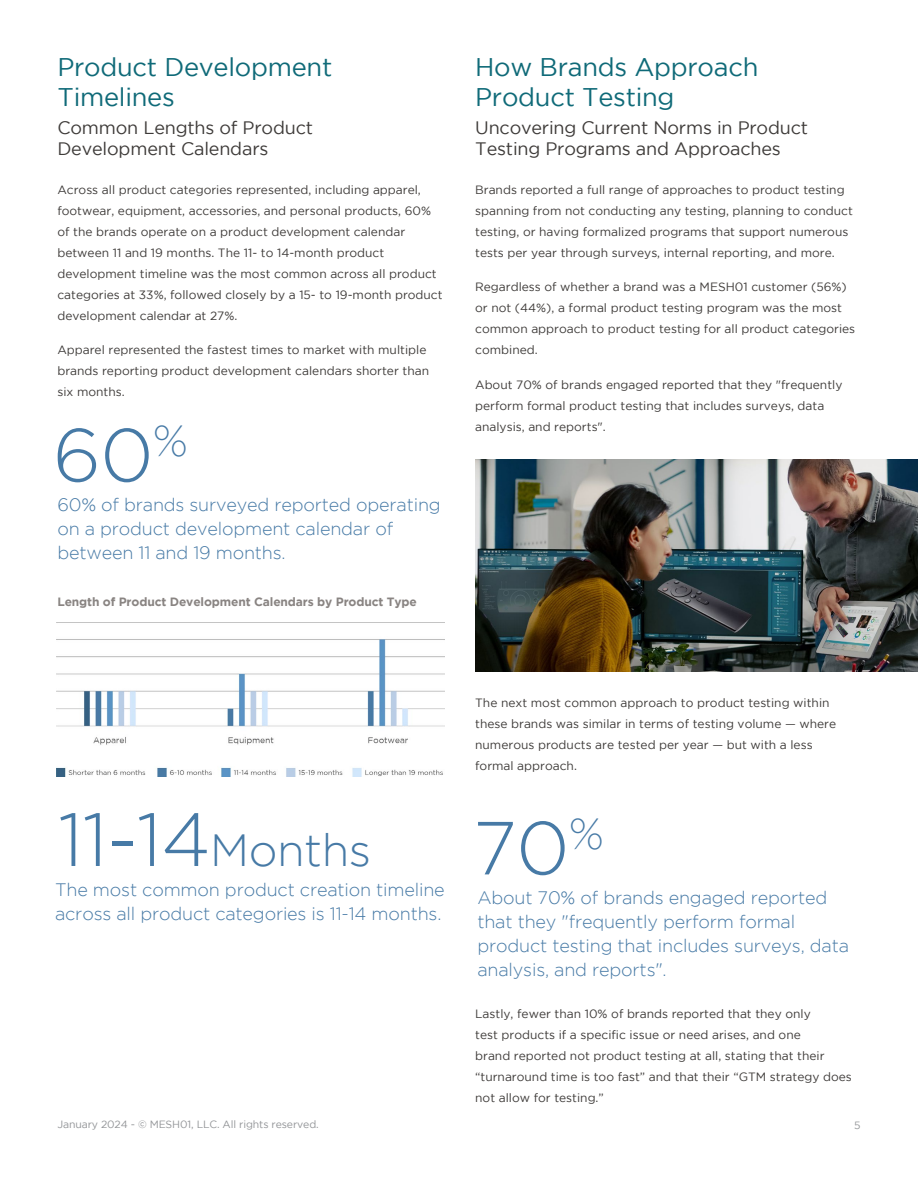
<style>
.page{position:relative;width:918px;height:1188px;background:#fff}
.page>*{position:absolute;margin:0;border:0;box-sizing:border-box;transform-origin:0 0}
.t1{font:300 75px "Gotham";color:#477aa6}
.t2{font:300 45px "Gotham";letter-spacing:-.01em;color:#477aa6}
.t3{font:25.5px/30px "Gotham";letter-spacing:-.01em;color:#0f6a78}
.t4{font:300 18px/24px "Gotham";letter-spacing:-.01em;color:#477aa6}
.t5{font:18px/21px "Gotham";letter-spacing:-.01em;color:#3e3b39}
.t6{font:12px/21px "Gotham";color:#3e3b39}
.t7{font:700 12px "Gotham";letter-spacing:-.01em;color:#898482}
.t8{font:10.5px "Gotham";letter-spacing:-.01em;color:#939598}
.s1{font-size:75px}
</style>
<div class="page">
<img style="left:475px;top:460px;width:443px;height:212px">
<img style="left:56px;top:622px;width:389px;height:155px">
<h3 class="t3" style="left:57px;top:52px;width:276px">Product Development<br>Timelines</h3>
<h3 class="t3" style="left:475px;top:52px;width:285px">How Brands Approach<br>Product Testing</h3>
<h3 class="t5" style="left:57px;top:117px;width:257px">Common Lengths of Product<br>Development Calendars</h3>
<h3 class="t5" style="left:475px;top:117px;width:334px">Uncovering Current Norms in Product<br>Testing Programs and Approaches</h3>
<p class="t6" style="left:57px;top:179px;width:387px">Across all product categories represented, including apparel, footwear, equipment, accessories, and personal products, 60% of the brands operate on a product development calendar between 11 and 19 months. The 11- to 14-month product development timeline was the most common across all product categories at 33%, followed closely by a 15- to 19-month product development calendar at 27%.</p>
<p class="t6" style="left:57px;top:339px;width:373px">Apparel represented the fastest times to market with multiple brands reporting product development calendars shorter than six months.</p>
<h1 class="t1" style="left:53px;top:414px;width:137px">60<sup>%</sup></h1>
<h3 class="t4" style="left:57px;top:493px;width:385px">60% of brands surveyed reported operating on a product development calendar of between 11 and 19 months.</h3>
<p class="t7" style="left:57px;top:595px;width:361px">Length of Product Development Calendars by Product Type</p>
<p class="t6" style="left:475px;top:179px;width:379px">Brands reported a full range of approaches to product testing spanning from not conducting any testing, planning to conduct testing, or having formalized programs that support numerous tests per year through surveys, internal reporting, and more.</p>
<p class="t6" style="left:475px;top:276px;width:382px">Regardless of whether a brand was a MESH01 customer (56%) or not (44%), a formal product testing program was the most common approach to product testing for all product categories combined.</p>
<p class="t6" style="left:475px;top:374px;width:369px">About 70% of brands engaged reported that they "frequently perform formal product testing that includes surveys, data analysis, and reports".</p>
<h2 class="t2" style="left:58px;top:826px;width:315px"><span class="s1">11-14</span>Months</h2>
<h3 class="t4" style="left:55px;top:877px;width:391px">The most common product creation timeline across all product categories is 11-14 months.</h3>
<p class="t6" style="left:475px;top:692px;width:363px">The next most common approach to product testing within these brands was similar in terms of testing volume — where numerous products are tested per year — but with a less formal approach.</p>
<h1 class="t1" style="left:473px;top:807px;width:133px">70<sup>%</sup></h1>
<h3 class="t4" style="left:477px;top:886px;width:373px">About 70% of brands engaged reported that they "frequently perform formal product testing that includes surveys, data analysis, and reports".</h3>
<p class="t6" style="left:475px;top:1003px;width:378px">Lastly, fewer than 10% of brands reported that they only<br>test products if a specific issue or need arises, and one<br>brand reported not product testing at all, stating that their “turnaround time is too fast” and that their “GTM strategy does not allow for testing.”</p>
<p class="t8" style="left:57px;top:1118px;width:263px">January 2024 - © MESH01, LLC. All rights reserved.</p>
<p class="t8" style="left:854px;top:1120px;width:8px">5</p>
</div>
